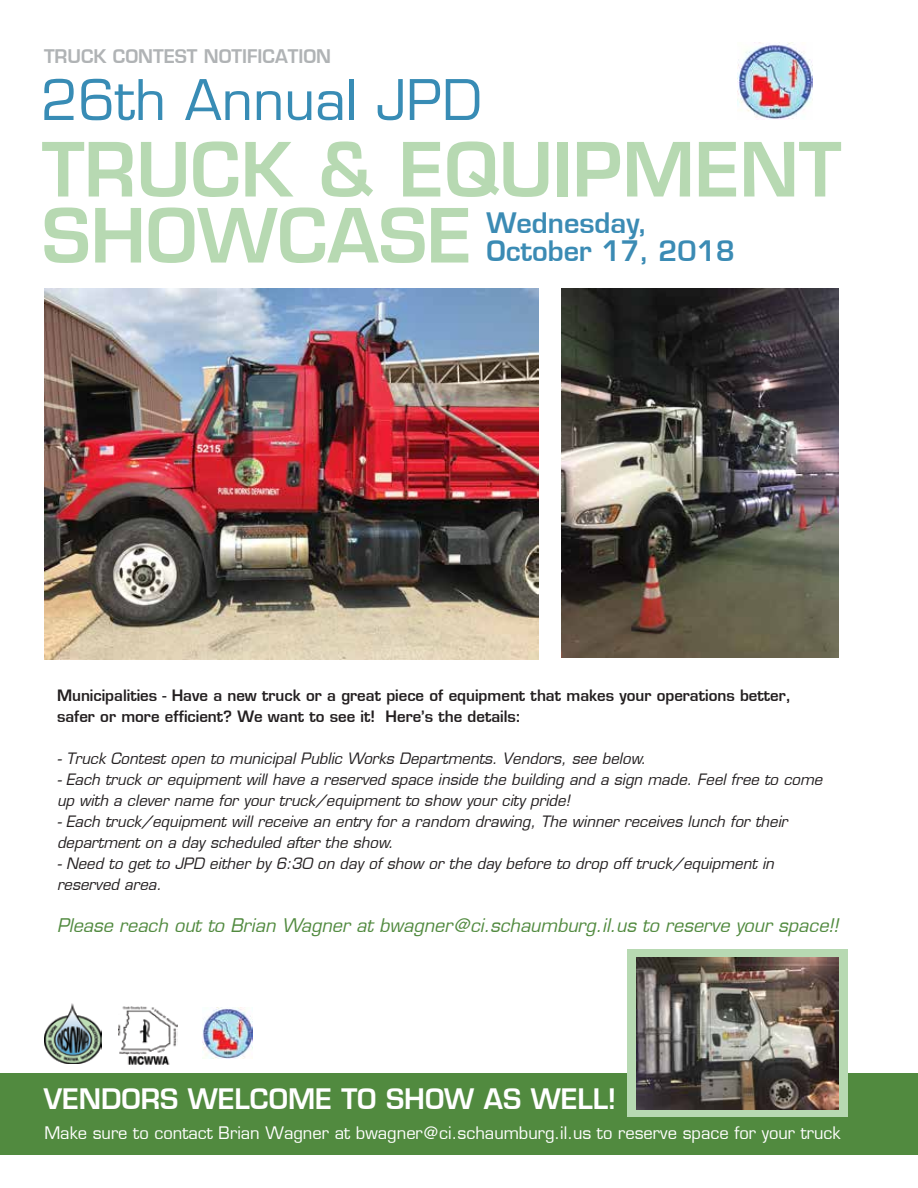
<style>
.page{position:relative;width:918px;height:1188px;background:#fff}
.page>*{position:absolute;margin:0;border:0;box-sizing:border-box;transform-origin:0 0}
.t1{font:600 72px/66px "Palindrome S Si";color:#b7d9b2}
.t2{font:54px "Palindrome S Si";color:#388cb5}
.t3{font:600 27px "Palindrome S Si";color:#fff}
.t4{font:600 27px/28.5px "Palindrome S Si";color:#3b8bb4}
.t5{font:italic 18px "Palindrome S Si";color:#518a3f}
.t6{font:600 18px "Palindrome S Si";color:#b0b3b5}
.t7{font:16.5px "Palindrome S Si";color:#fff}
.t8{font:italic 15px/21px "Palindrome S Si";color:#231f20}
.t9{font:600 15px/21px "Palindrome S Si";color:#231f20}
</style>
<div class="page">
<div style="left:0;top:1074px;width:918px;height:81px;background:#518a3f"></div>
<img style="left:118px;top:1006px;width:59px;height:59px">
<img style="left:44px;top:1004px;width:57px;height:59px">
<img style="left:561px;top:289px;width:277px;height:369px">
<div style="left:627px;top:950px;width:221px;height:168px;background:#b7d9b2"></div>
<img style="left:636px;top:958px;width:202px;height:151px">
<img style="left:737px;top:43px;width:76px;height:77px">
<img style="left:202px;top:1008px;width:51px;height:51px">
<img style="left:44px;top:289px;width:494px;height:370px">
<p class="t6" style="left:44px;top:45px;width:289px">TRUCK CONTEST NOTIFICATION</p>
<h2 class="t2" style="left:40px;top:67px;width:443px">26th Annual JPD</h2>
<h1 class="t1" style="left:42px;top:136px;width:801px">TRUCK &amp; EQUIPMENT<br>SHOWCASE</h1>
<h3 class="t4" style="left:487px;top:208px;width:250px">Wednesday,<br>October 17, 2018</h3>
<p class="t9" style="left:57px;top:684px;width:736px">Municipalities - Have a new truck or a great piece of equipment that makes your operations better, safer or more efficient? We want to see it! Here’s the details:</p>
<p class="t8" style="left:57px;top:748px;width:590px">- Truck Contest open to municipal Public Works Departments. Vendors, see below.</p>
<p class="t8" style="left:57px;top:769px;width:767px">- Each truck or equipment will have a reserved space inside the building and a sign made. Feel free to come up with a clever name for your truck/equipment to show your city pride!</p>
<p class="t8" style="left:57px;top:811px;width:732px">- Each truck/equipment will receive an entry for a random drawing, The winner receives lunch for their department on a day scheduled after the show.</p>
<p class="t8" style="left:57px;top:853px;width:719px">- Need to get to JPD either by 6:30 on day of show or the day before to drop off truck/equipment in reserved area.</p>
<p class="t5" style="left:57px;top:914px;width:783px">Please reach out to Brian Wagner at bwagner@ci.schaumburg.il.us to reserve your space!!</p>
<h3 class="t3" style="left:44px;top:1082px;width:574px">VENDORS WELCOME TO SHOW AS WELL!</h3>
<p class="t7" style="left:44px;top:1123px;width:798px">Make sure to contact Brian Wagner at bwagner@ci.schaumburg.il.us to reserve space for your truck</p>
</div>
